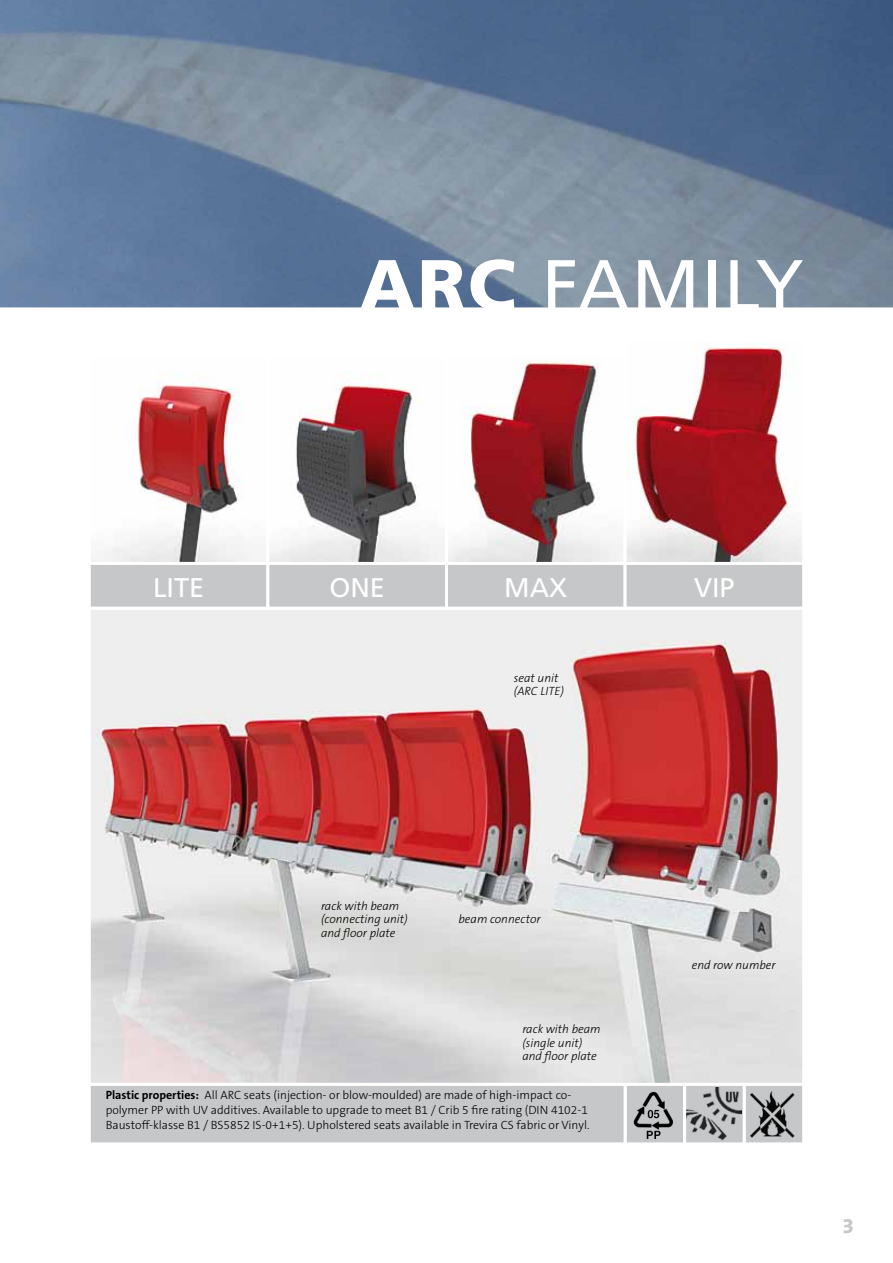
<style>
.page{position:relative;width:893px;height:1263px;background:#fff}
.page>*{position:absolute;margin:0;border:0;box-sizing:border-box;transform-origin:0 0}
.t1{font:72px "Frutiger";letter-spacing:.03em;color:#fff}
.t2{font:27px "Frutiger";color:#fff}
.t3{font:800 21px "The Sans B8";color:#c6c7c8}
.t4{font:300 12px/14.9px "The Sans B3";color:#000}
.t5{font:italic 300 12px/13.5px "The Sans B3";color:#000}
.s1{font-weight:900}
.s2{font-family:"The Sans B7";font-weight:700}
</style>
<div class="page">
<svg style="left:0;top:0;width:893px;height:308px;background:#677e9a"></svg>
<img style="left:92px;top:611px;width:709px;height:471px">
<img style="left:92px;top:373px;width:161px;height:188px">
<svg style="left:270px;top:371px;width:174px;height:190px"></svg>
<svg style="left:449px;top:361px;width:174px;height:200px"></svg>
<img style="left:628px;top:343px;width:173px;height:218px">
<div style="left:88px;top:562px;width:181px;height:48px;background:#c6c7c8;border:3px solid #fff"></div>
<div style="left:266px;top:562px;width:182px;height:48px;background:#c6c7c8;border:3px solid #fff"></div>
<div style="left:445px;top:562px;width:182px;height:48px;background:#c6c7c8;border:3px solid #fff"></div>
<div style="left:624px;top:562px;width:181px;height:48px;background:#c6c7c8;border:3px solid #fff"></div>
<div style="left:625px;top:1084px;width:60px;height:60px;background:#c6c7c8"></div>
<img style="left:633px;top:1091px;width:41px;height:48px">
<div style="left:624px;top:1083px;width:62px;height:62px;border:3px solid #fff"></div>
<div style="left:744px;top:1084px;width:60px;height:60px;background:#c6c7c8"></div>
<img style="left:751px;top:1091px;width:44px;height:46px">
<div style="left:743px;top:1083px;width:62px;height:62px;border:3px solid #fff"></div>
<img style="left:687px;top:1087px;width:54px;height:54px">
<div style="left:683px;top:1083px;width:63px;height:62px;border:3px solid #fff"></div>
<div style="left:89px;top:1084px;width:536px;height:60px;background:#c6c7c8"></div>
<div style="left:88px;top:1083px;width:539px;height:62px;border:3px solid #fff"></div>
<h1 class="t1" style="left:359px;top:243px;width:446px"><span class="s1">ARC</span> FAMILY</h1>
<h2 class="t2" style="left:153px;top:572px;width:53px">LITE</h2>
<h2 class="t2" style="left:329px;top:572px;width:57px">ONE</h2>
<h2 class="t2" style="left:504px;top:572px;width:64px">MAX</h2>
<h2 class="t2" style="left:694px;top:572px;width:42px">VIP</h2>
<p class="t5" style="left:514px;top:672px;width:52px">seat unit (ARC LITE)</p>
<p class="t5" style="left:321px;top:900px;width:88px">rack with beam (connecting unit) and floor plate</p>
<p class="t5" style="left:459px;top:913px;width:84px">beam connector</p>
<p class="t5" style="left:522px;top:1023px;width:80px">rack with beam (single unit) and floor plate</p>
<p class="t4" style="left:106px;top:1088px;width:485px"><span class="s2">Plastic properties:</span> All ARC seats (injection- or blow-moulded) are made of high-impact co&shy;polymer PP with UV additives. Available to upgrade to meet B1 / Crib 5 fire rating (DIN 4102-1<br>Baustoff-klasse B1 / BS5852 IS-0+1+5). Upholstered seats available in Trevira CS fabric or Vinyl.</p>
<p class="t5" style="left:692px;top:959px;width:85px">end row number</p>
<h3 class="t3" style="left:842px;top:1215px;width:13px">3</h3>
</div>
